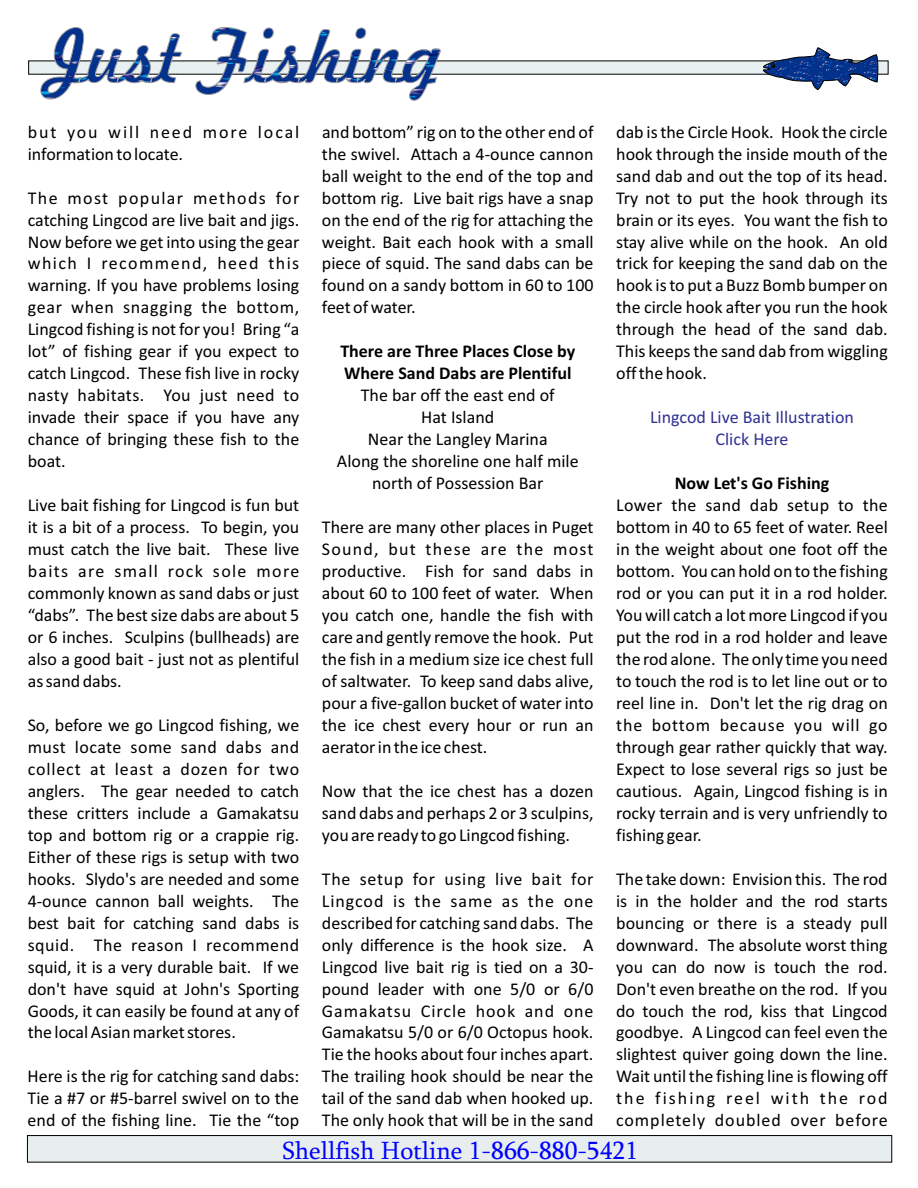
<style>
.page{position:relative;width:918px;height:1188px;background:#fff}
.page>*{position:absolute;margin:0;border:0;box-sizing:border-box;transform-origin:0 0}
.t1{font:25.5px "Sylfaen";color:#00f}
.t2{font:18px/21.9px "Calibri";color:#000;text-align:justify}
.t3{font:700 18px/21.9px "Calibri";color:#000}
.t4{font:18px/21.9px "Calibri";letter-spacing:.095em;color:#000}
.t5{font:18px/21.9px "Calibri";color:#2e3092;text-align:center}
</style>
<div class="page">
<div style="left:27px;top:1135px;width:865px;height:27px;background:#e8eef0;border:1px solid #000"></div>
<div style="left:28px;top:61px;width:860px;height:13px;background:#e8f0f1"></div>
<svg style="left:41px;top:27px;width:400px;height:74px"></svg>
<svg style="left:763px;top:47px;width:115px;height:43px"></svg>
<p class="t4" style="left:28px;top:122px;width:273px">but you will need more local information to locate.</p>
<p class="t2" style="left:28px;top:188px;width:273px">The most popular methods for catching Lingcod are live bait and jigs.<br>Now before we get into using the gear which I recommend, heed this warning. If you have problems losing gear when snagging the bottom, Lingcod fishing is not for you! Bring “a lot” of fishing gear if you expect to catch Lingcod. These fish live in rocky nasty habitats. You just need to invade their space if you have any chance of bringing these fish to the boat.</p>
<p class="t2" style="left:28px;top:496px;width:273px">Live bait fishing for Lingcod is fun but it is a bit of a process. To begin, you must catch the live bait. These live baits are small rock sole more commonly known as sand dabs or just “dabs”. The best size dabs are about 5 or 6 inches. Sculpins (bullheads) are also a good bait - just not as plentiful as sand dabs.</p>
<p class="t2" style="left:28px;top:715px;width:273px">So, before we go Lingcod fishing, we must locate some sand dabs and collect at least a dozen for two anglers. The gear needed to catch these critters include a Gamakatsu top and bottom rig or a crappie rig.<br>Either of these rigs is setup with two hooks. Slydo's are needed and some 4-ounce cannon ball weights. The best bait for catching sand dabs is squid. The reason I recommend squid, it is a very durable bait. If we don't have squid at John's Sporting Goods, it can easily be found at any of the local Asian market stores.</p>
<p class="t2" style="left:28px;top:1067px;width:273px">Here is the rig for catching sand dabs:<br>Tie a #7 or #5-barrel swivel on to the end of the fishing line. Tie the “top</p>
<p class="t2" style="left:322px;top:122px;width:273px">and bottom” rig on to the other end of the swivel. Attach a 4-ounce cannon ball weight to the end of the top and bottom rig. Live bait rigs have a snap on the end of the rig for attaching the weight. Bait each hook with a small piece of squid. The sand dabs can be found on a sandy bottom in 60 to 100 feet of water.</p>
<p class="t3" style="left:340px;top:342px;width:236px">There are Three Places Close by<br>Where Sand Dabs are Plentiful</p>
<p class="t2" style="left:337px;top:386px;width:243px;text-align:center">The bar off the east end of<br>Hat Island<br>Near the Langley Marina<br>Along the shoreline one half mile north of Possession Bar</p>
<p class="t2" style="left:322px;top:518px;width:273px">There are many other places in Puget Sound, but these are the most productive. Fish for sand dabs in about 60 to 100 feet of water. When you catch one, handle the fish with care and gently remove the hook. Put the fish in a medium size ice chest full of saltwater. To keep sand dabs alive, pour a five-gallon bucket of water into the ice chest every hour or run an aerator in the ice chest.</p>
<p class="t2" style="left:322px;top:781px;width:273px">Now that the ice chest has a dozen sand dabs and perhaps 2 or 3 sculpins, you are ready to go Lingcod fishing.</p>
<p class="t2" style="left:322px;top:869px;width:273px">The setup for using live bait for Lingcod is the same as the one described for catching sand dabs. The only difference is the hook size. A Lingcod live bait rig is tied on a 30- pound leader with one 5/0 or 6/0<br>Gamakatsu Circle hook and one Gamakatsu 5/0 or 6/0 Octopus hook.<br>Tie the hooks about four inches apart.<br>The trailing hook should be near the tail of the sand dab when hooked up.<br>The only hook that will be in the sand</p>
<p class="t2" style="left:616px;top:122px;width:273px">dab is the Circle Hook. Hook the circle hook through the inside mouth of the sand dab and out the top of its head.<br>Try not to put the hook through its brain or its eyes. You want the fish to stay alive while on the hook. An old trick for keeping the sand dab on the hook is to put a Buzz Bomb bumper on the circle hook after you run the hook through the head of the sand dab.<br>This keeps the sand dab from wiggling off the hook.</p>
<p class="t5" style="left:650px;top:408px;width:205px">Lingcod Live Bait Illustration<br>Click Here</p>
<p class="t3" style="left:675px;top:474px;width:156px">Now Let's Go Fishing</p>
<p class="t2" style="left:616px;top:496px;width:273px">Lower the sand dab setup to the bottom in 40 to 65 feet of water. Reel in the weight about one foot off the bottom. You can hold on to the fishing rod or you can put it in a rod holder.<br>You will catch a lot more Lingcod if you put the rod in a rod holder and leave the rod alone. The only time you need to touch the rod is to let line out or to reel line in. Don't let the rig drag on the bottom because you will go through gear rather quickly that way.<br>Expect to lose several rigs so just be cautious. Again, Lingcod fishing is in rocky terrain and is very unfriendly to fishing gear.</p>
<p class="t2" style="left:616px;top:869px;width:273px">The take down: Envision this. The rod is in the holder and the rod starts bouncing or there is a steady pull downward. The absolute worst thing you can do now is touch the rod.<br>Don't even breathe on the rod. If you do touch the rod, kiss that Lingcod goodbye. A Lingcod can feel even the slightest quiver going down the line.<br>Wait until the fishing line is flowing off the fishing reel with the rod completely doubled over before</p>
<h1 class="t1" style="left:282px;top:1140px;width:357px">Shellfish Hotline 1-866-880-5421</h1>
</div>
